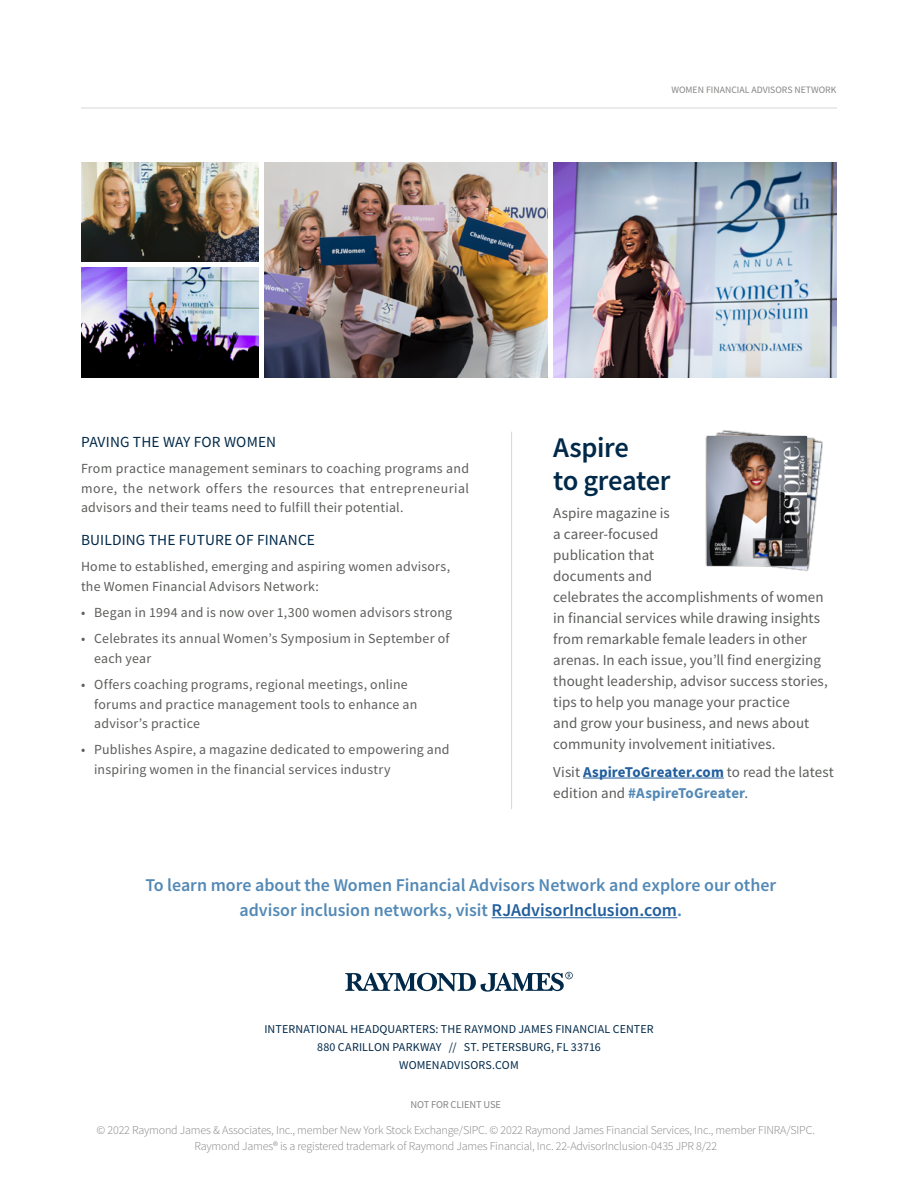
<style>
.page{position:relative;width:918px;height:1188px;background:#fff}
.page>*{position:absolute;margin:0;border:0;box-sizing:border-box;transform-origin:0 0}
.t1{font:600 28.5px/33px "Source Sans Pro";letter-spacing:-.015em;color:#002949}
.t2{font:600 18px/25.5px "Source Sans Pro";color:#5389b6;text-align:center}
.t3{font:15.3px "Source Sans Pro";letter-spacing:.01em;color:#002949}
.t4{font:15px/21px "Source Sans Pro";letter-spacing:.005em;color:#5b5e5a}
.t5{font:13.8px/19.5px "Source Sans Pro";letter-spacing:.015em;color:#5b5e5a}
.t6{font:300 12px/16.5px "Source Sans Pro";letter-spacing:-.015em;color:#848683;text-align:center}
.t7{font:12px/18px "Source Sans Pro";letter-spacing:.01em;color:#002949;text-align:center}
.t8{font:10.5px "Source Sans Pro";letter-spacing:-.015em;color:#848683}
.t9{font:9.75px "Source Sans Pro";color:#848683}
.s1{font-weight:700;color:#215e9e}
.s2{font-weight:700;color:#5389b6}
.s3{color:#215e9e}
</style>
<div class="page">
<hr style="left:81px;top:108px;width:756px;height:1px;background:#d6d7d6">
<img style="left:264px;top:162px;width:284px;height:216px">
<img style="left:554px;top:162px;width:283px;height:216px">
<img style="left:81px;top:162px;width:177px;height:99px">
<img style="left:81px;top:268px;width:177px;height:110px">
<hr style="left:511px;top:432px;width:1px;height:377px;background:#d6d7d6">
<hr style="left:583px;top:778px;width:141px;height:1px;background:#215e9e">
<div style="left:707px;top:430px;width:116px;height:142px;background:#000;opacity:.77"></div>
<img style="left:709px;top:432px;width:113px;height:138px">
<img style="left:711px;top:432px;width:105px;height:133px">
<div style="left:706px;top:435px;width:102px;height:132px;background:#000;opacity:.75"></div>
<img style="left:708px;top:437px;width:98px;height:128px">
<svg style="left:345px;top:972px;width:228px;height:20px"></svg>
<hr style="left:492px;top:917px;width:185px;height:1px;background:#215e9e">
<p class="t9" style="left:671px;top:84px;width:166px">WOMEN FINANCIAL ADVISORS NETWORK</p>
<p class="t3" style="left:81px;top:432px;width:197px">PAVING THE WAY FOR WOMEN</p>
<p class="t5" style="left:81px;top:459px;width:390px;text-align:justify">From practice management seminars to coaching programs and more, the network offers the resources that entrepreneurial advisors and their teams need to fulfill their potential.</p>
<p class="t3" style="left:81px;top:530px;width:236px">BUILDING THE FUTURE OF FINANCE</p>
<p class="t5" style="left:81px;top:557px;width:371px">Home to established, emerging and aspiring women advisors, the Women Financial Advisors Network:</p>
<p class="t5" style="left:81px;top:603px;width:373px">• Began in 1994 and is now over 1,300 women advisors strong</p>
<p class="t5" style="left:94px;top:629px;width:357px;text-indent:-13px">• Celebrates its annual Women’s Symposium in September of each year</p>
<p class="t5" style="left:94px;top:675px;width:325px;text-indent:-13px">• Offers coaching programs, regional meetings, online forums and practice management tools to enhance an advisor’s practice</p>
<p class="t5" style="left:94px;top:740px;width:357px;text-indent:-13px">• Publishes Aspire, a magazine dedicated to empowering and inspiring women in the financial services industry</p>
<h1 class="t1" style="left:553px;top:431px;width:119px">Aspire<br>to greater</h1>
<p class="t4" style="left:553px;top:502px;width:276px">Aspire magazine is<br>a career-focused<br>publication that<br>documents and<br>celebrates the accomplishments of women in financial services while drawing insights from remarkable female leaders in other arenas. In each issue, you’ll find energizing thought leadership, advisor success stories, tips to help you manage your practice<br>and grow your business, and news about community involvement initiatives.</p>
<p class="t4" style="left:553px;top:761px;width:282px">Visit <span class="s1">AspireToGreater.com</span> to read the latest edition and <span class="s2">#AspireToGreater</span>.</p>
<h2 class="t2" style="left:145px;top:872px;width:632px">To learn more about the Women Financial Advisors Network and explore our other advisor inclusion networks, visit <span class="s3">RJAdvisorInclusion.com</span>.</h2>
<p class="t7" style="left:264px;top:1020px;width:391px">INTERNATIONAL HEADQUARTERS: THE RAYMOND JAMES FINANCIAL CENTER<br>880 CARILLON PARKWAY // ST. PETERSBURG, FL 33716<br>WOMENADVISORS.COM</p>
<p class="t8" style="left:410px;top:1098px;width:92px">NOT FOR CLIENT USE</p>
<p class="t6" style="left:97px;top:1121px;width:720px">© 2022 Raymond James &amp; Associates, Inc., member New York Stock Exchange/SIPC. © 2022 Raymond James Financial Services, Inc., member FINRA/SIPC.<br>Raymond James® is a registered trademark of Raymond James Financial, Inc. 22-AdvisorInclusion-0435 JPR 8/22</p>
</div>
